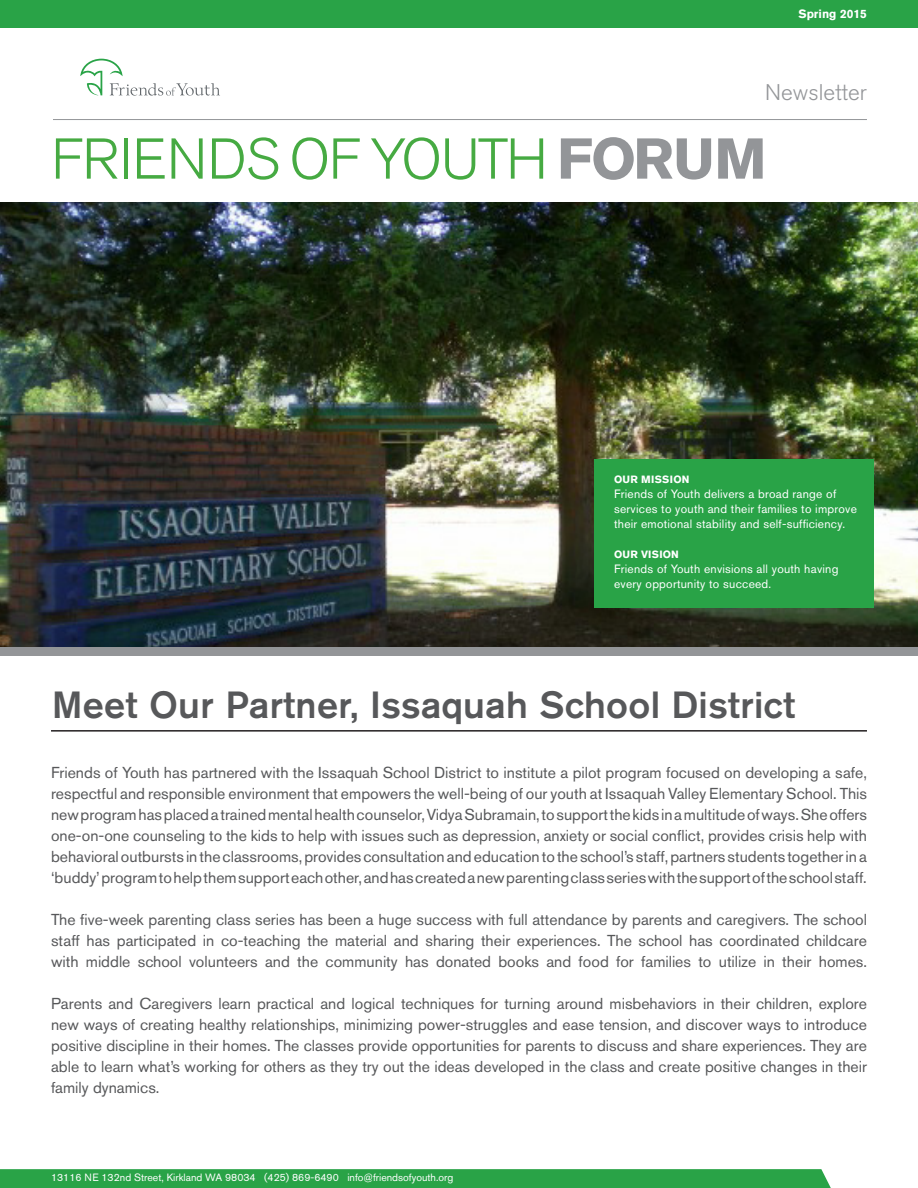
<style>
.page{position:relative;width:918px;height:1188px;background:#fff}
.page>*{position:absolute;margin:0;border:0;box-sizing:border-box;transform-origin:0 0}
.t1{font:300 57px "Akzidenz Grotesk BQ";letter-spacing:-.02em;color:#46aa42}
.HEADLINE{font:500 37.5px "Akzidenz Grotesk BQ";letter-spacing:.01em;color:#57585a}
.t2{font:300 22.5px "Akzidenz Grotesk BQ";color:#939598}
.Paragraph_Style_-_He{font:15.75px/21px "Akzidenz Grotesk BQ";color:#57585a;text-align:justify}
.t3{font:12px/15px "Akzidenz Grotesk BQ";letter-spacing:.02em;color:#fff}
.t4{font:700 12px "Akzidenz Grotesk BQ";color:#fff}
.t5{font:10.5px "Akzidenz Grotesk BQ";color:#fff}
.t6{font:700 10.5px "Akzidenz Grotesk BQ";letter-spacing:.02em;color:#fff}
.s1{font-weight:700;color:#939598}
</style>
<div class="page">
<img style="left:1px;top:203px;width:917px;height:453px">
<div style="left:0;top:1169px;width:831px;height:19px;background:#29a347"></div>
<div style="left:1px;top:647px;width:917px;height:8px;background:#939598"></div>
<div style="left:0;top:0;width:918px;height:28px;background:#29a347"></div>
<hr style="left:53px;top:119px;width:814px;height:1px;background:#939598">
<div style="left:594px;top:459px;width:280px;height:148px;background:#29a347"></div>
<hr style="left:51px;top:730px;width:816px;height:2px;background:#231f20">
<svg style="left:80px;top:59px;width:140px;height:37px"></svg>
<p class="t4" style="left:798px;top:7px;width:70px">Spring 2015</p>
<p class="t2" style="left:765px;top:79px;width:103px">Newsletter</p>
<p class="t1" style="left:51px;top:127px;width:717px">FRIENDS OF YOUTH <span class="s1">FORUM</span></p>
<p class="t6" style="left:614px;top:473px;width:77px">OUR MISSION</p>
<p class="t3" style="left:614px;top:486px;width:244px">Friends of Youth delivers a broad range of services to youth and their families to improve their emotional stability and self-sufficiency.</p>
<p class="t6" style="left:614px;top:548px;width:66px">OUR VISION</p>
<p class="t3" style="left:614px;top:561px;width:226px">Friends of Youth envisions all youth having every opportunity to succeed.</p>
<p class="HEADLINE" style="left:52px;top:682px;width:745px">Meet Our Partner, Issaquah School District</p>
<p class="Paragraph_Style_-_He" style="left:51px;top:762px;width:818px">Friends of Youth has partnered with the Issaquah School District to institute a pilot program focused on developing a safe, respectful and responsible environment that empowers the well-being of our youth at Issaquah Valley Elementary School. This new program has placed a trained mental health counselor, Vidya Subramain, to support the kids in a multitude of ways. She offers one-on-one counseling to the kids to help with issues such as depression, anxiety or social conflict, provides crisis help with behavioral outbursts in the classrooms, provides consultation and education to the school’s staff, partners students together in a ‘buddy’ program to help them support each other, and has created a new parenting class series with the support of the school staff.</p>
<p class="Paragraph_Style_-_He" style="left:51px;top:909px;width:818px">The five-week parenting class series has been a huge success with full attendance by parents and caregivers. The school staff has participated in co-teaching the material and sharing their experiences. The school has coordinated childcare with middle school volunteers and the community has donated books and food for families to utilize in their homes.</p>
<p class="Paragraph_Style_-_He" style="left:51px;top:993px;width:817px">Parents and Caregivers learn practical and logical techniques for turning around misbehaviors in their children, explore new ways of creating healthy relationships, minimizing power-struggles and ease tension, and discover ways to introduce positive discipline in their homes. The classes provide opportunities for parents to discuss and share experiences. They are able to learn what’s working for others as they try out the ideas developed in the class and create positive changes in their family dynamics.</p>
<p class="t5" style="left:51px;top:1171px;width:404px">13116 NE 132nd Street, Kirkland WA 98034 (425) 869-6490 info@friendsofyouth.org</p>
</div>
